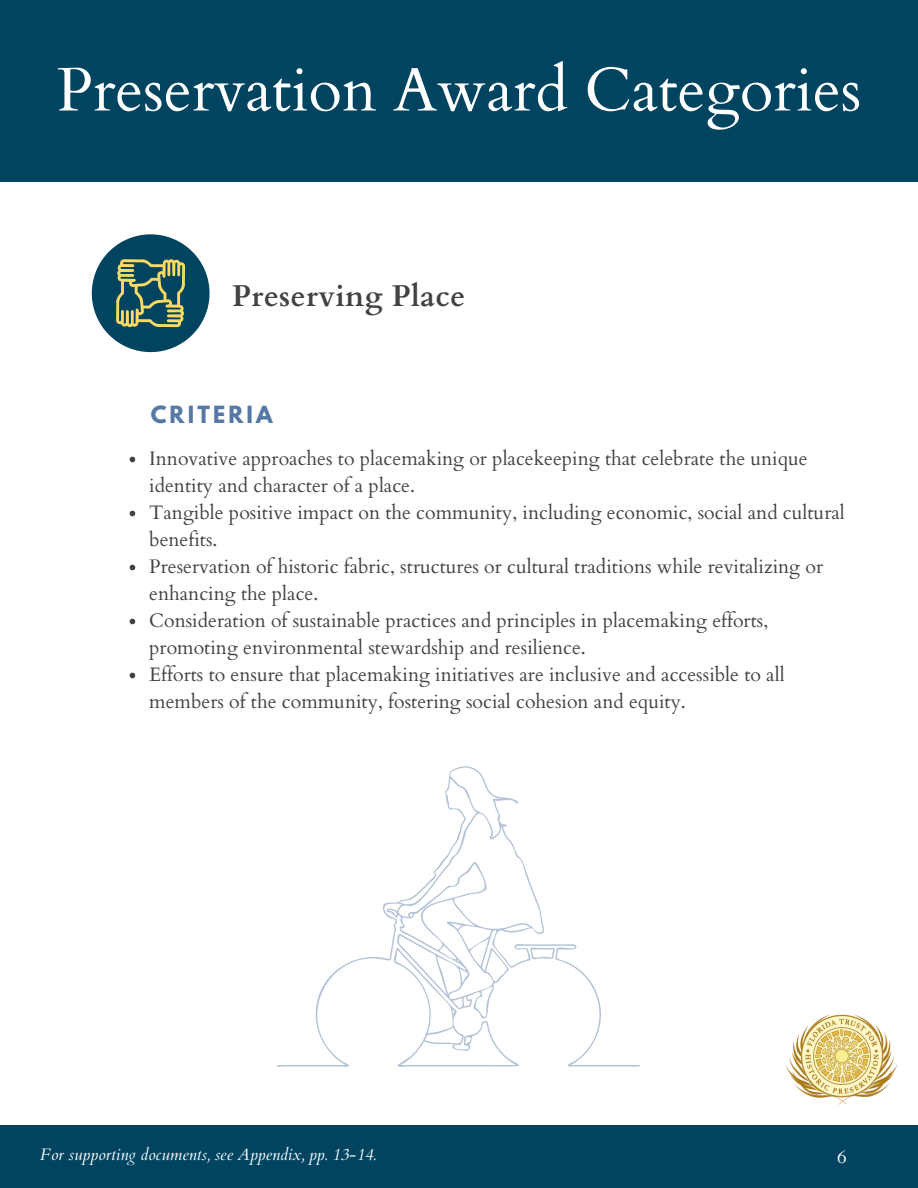
<style>
.page{position:relative;width:918px;height:1188px;background:#fff}
.page>*{position:absolute;margin:0;border:0;box-sizing:border-box;transform-origin:0 0}
.t1{font:61.5px "Cardo";color:#fff}
.t2{font:700 30px "Cardo";letter-spacing:.015em;color:#424242}
.t3{font:700 21px "League Spartan";letter-spacing:.15em;color:#5578a5}
.t4{font:19.5px/27px "Cardo";color:#424242}
.t5{font:18.75px "Cardo";color:#fff}
.t6{font:italic 16.5px "Cardo";color:#fafdfc}
</style>
<div class="page">
<div style="left:0;top:0;width:918px;height:181px;background:#004460"></div>
<div style="left:0;top:1126px;width:918px;height:62px;background:#004460"></div>
<svg style="left:92px;top:234px;width:118px;height:118px"></svg>
<svg style="left:130px;top:457px;width:5px;height:5px"></svg>
<svg style="left:130px;top:511px;width:5px;height:5px"></svg>
<svg style="left:130px;top:565px;width:5px;height:5px"></svg>
<svg style="left:130px;top:619px;width:5px;height:5px"></svg>
<svg style="left:130px;top:673px;width:5px;height:5px"></svg>
<svg style="left:277px;top:766px;width:364px;height:301px"></svg>
<svg style="left:393px;top:948px;width:126px;height:119px"></svg>
<img style="left:786px;top:1014px;width:112px;height:91px">
<h1 class="t1" style="left:57px;top:50px;width:806px">Preservation Award Categories</h1>
<h2 class="t2" style="left:232px;top:276px;width:235px">Preserving Place</h2>
<p class="t3" style="left:151px;top:404px;width:123px">CRITERIA</p>
<p class="t4" style="left:149px;top:445px;width:697px">Innovative approaches to placemaking or placekeeping that celebrate the unique identity and character of a place.<br>Tangible positive impact on the community, including economic, social and cultural benefits.<br>Preservation of historic fabric, structures or cultural traditions while revitalizing or enhancing the place.<br>Consideration of sustainable practices and principles in placemaking efforts, promoting environmental stewardship and resilience.<br>Efforts to ensure that placemaking initiatives are inclusive and accessible to all members of the community, fostering social cohesion and equity.</p>
<p class="t6" style="left:40px;top:1144px;width:338px">For supporting documents, see Appendix, pp. 13-14.</p>
<p class="t5" style="left:837px;top:1145px;width:11px">6</p>
</div>
